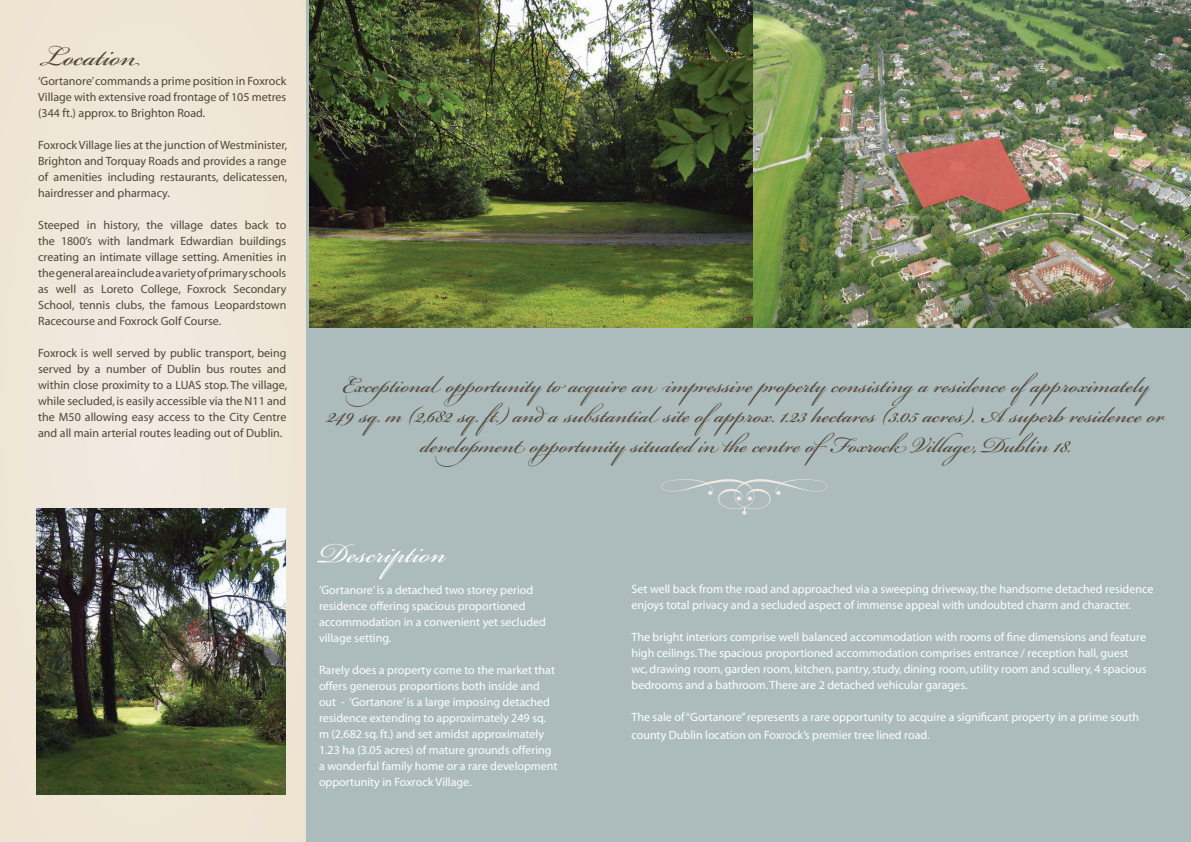
<style>
.page{position:relative;width:1191px;height:842px;background:#fff}
.page>*{position:absolute;margin:0;border:0;box-sizing:border-box;transform-origin:0 0}
.t1{font:43px "Bickham Script Pro";color:#fff}
.t2{font:43px "Bickham Script Pro";color:#544537}
.t3{font:34px/30px "Bickham Script Pro";color:#544537;text-align:center}
.t4{font:12px/16px "Myriad";color:#fff}
.t5{font:12px/16px "Myriad";color:#544537;text-align:justify}
</style>
<div class="page">
<div style="left:303px;top:0;width:888px;height:842px;background:#acbcbd"></div>
<div style="left:0;top:0;width:305px;height:842px;background:#eee7d8"></div>
<svg style="left:661px;top:479px;width:166px;height:36px"></svg>
<img style="left:309px;top:0;width:449px;height:328px">
<img style="left:36px;top:508px;width:249px;height:287px">
<img style="left:753px;top:0;width:438px;height:327px">
<h1 class="t2" style="left:38px;top:25px;width:103px">Location</h1>
<p class="t5" style="left:38px;top:74px;width:250px">‘Gortanore’ commands a prime position in Foxrock Village with extensive road frontage of 105 metres (344 ft.) approx. to Brighton Road.</p>
<p class="t5" style="left:38px;top:138px;width:250px">Foxrock Village lies at the junction of Westminister, Brighton and Torquay Roads and provides a range of amenities including restaurants, delicatessen, hairdresser and pharmacy.</p>
<p class="t5" style="left:38px;top:218px;width:250px">Steeped in history, the village dates back to the 1800’s with landmark Edwardian buildings creating an intimate village setting. Amenities in the general area include a variety of primary schools as well as Loreto College, Foxrock Secondary School, tennis clubs, the famous Leopardstown Racecourse and Foxrock Golf Course.</p>
<p class="t5" style="left:38px;top:346px;width:251px">Foxrock is well served by public transport, being served by a number of Dublin bus routes and within close proximity to a LUAS stop. The village, while secluded, is easily accessible via the N11 and the M50 allowing easy access to the City Centre and all main arterial routes leading out of Dublin.</p>
<p class="t3" style="left:327px;top:366px;width:837px">Exceptional opportunity to acquire an impressive property consisting a residence ofapproximately<br>249 sq. m (2,682 sq. ft.) and a substantial site ofapprox. 1.23 hectares (3.05 acres). A superb residence or development opportunity situated in the centre ofFoxrock Village, Dublin 18.</p>
<h1 class="t1" style="left:319px;top:522px;width:130px">Description</h1>
<p class="t4" style="left:319px;top:582px;width:228px">‘Gortanore’ is a detached two storey period residence offering spacious proportioned accommodation in a convenient yet secluded village setting.</p>
<p class="t4" style="left:319px;top:662px;width:240px">Rarely does a property come to the market that offers generous proportions both inside and out - ‘Gortanore’ is a large imposing detached residence extending to approximately 249 sq. m (2,682 sq. ft.) and set amidst approximately 1.23 ha (3.05 acres) of mature grounds offering a wonderful family home or a rare development opportunity in Foxrock Village.</p>
<p class="t4" style="left:631px;top:581px;width:523px">Set well back from the road and approached via a sweeping driveway, the handsome detached residence enjoys total privacy and a secluded aspect of immense appeal with undoubted charm and character.</p>
<p class="t4" style="left:631px;top:629px;width:516px">The bright interiors comprise well balanced accommodation with rooms of fine dimensions and feature high ceilings. The spacious proportioned accommodation comprises entrance / reception hall, guest wc, drawing room, garden room, kitchen, pantry, study, dining room, utility room and scullery, 4 spacious bedrooms and a bathroom. There are 2 detached vehicular garages.</p>
<p class="t4" style="left:631px;top:708px;width:509px;line-height:18px">The sale of “Gortanore” represents a rare opportunity to acquire a significant property in a prime south county Dublin location on Foxrock’s premier tree lined road.</p>
</div>
